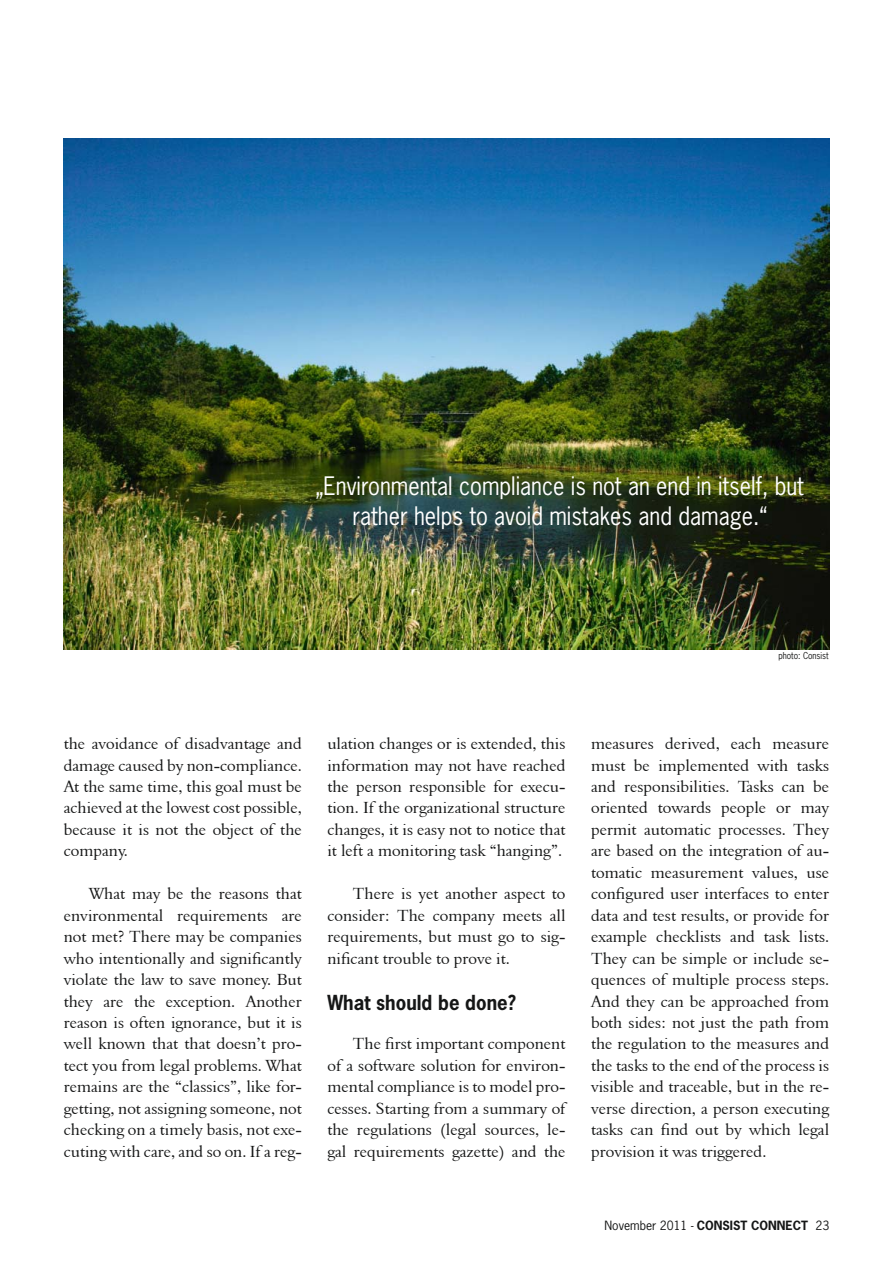
<style>
.page{position:relative;width:893px;height:1263px;background:#fff}
.page>*{position:absolute;margin:0;border:0;box-sizing:border-box;transform-origin:0 0}
.t1{font:24px/30.5px "News Gothic Std";color:#fff;text-align:center;scale:.92 1}
.t2{font:700 19.5px "News Gothic Std";color:#151616;scale:.95 1}
.t3{font:16.5px/21.5px "Aldine 401 BT Roman A";color:#151616;text-align:justify}
.t4{font:12px "News Gothic Std";color:#151616}
.t5{font:9px "News Gothic Std";color:#151616;scale:.92 1}
.s1{font-weight:700}
</style>
<div class="page">
<img style="left:64px;top:139px;width:765px;height:510px">
<h1 class="t1" style="left:316px;top:473px;width:532px">„Environmental compliance is not an end in itself, but rather helps to avoid mistakes and damage.“</h1>
<p class="t5" style="left:778px;top:652px;width:56px">photo: Consist</p>
<p class="t3" style="left:64px;top:733px;width:240px">the avoidance of disadvantage and damage caused by non-compliance.<br>At the same time, this goal must be achieved at the lowest cost possible, because it is not the object of the company.</p>
<p class="t3" style="left:64px;top:883px;width:240px;text-indent:26px">What may be the reasons that environmental requirements are not met? There may be companies who intentionally and significantly violate the law to save money. But they are the exception. Another reason is often ignorance, but it is well known that that doesn’t pro&shy;tect you from legal problems. What remains are the “classics”, like for&shy;getting, not assigning someone, not checking on a timely basis, not exe&shy;cuting with care, and so on. If a reg-</p>
<p class="t3" style="left:327px;top:733px;width:240px">ulation changes or is extended, this information may not have reached the person responsible for execu&shy;tion. If the organizational structure changes, it is easy not to notice that it left a monitoring task “hanging”.</p>
<p class="t3" style="left:327px;top:883px;width:240px;text-indent:26px">There is yet another aspect to consider: The company meets all requirements, but must go to sig&shy;nificant trouble to prove it.</p>
<p class="t2" style="left:327px;top:994px;width:200px">What should be done?</p>
<p class="t3" style="left:327px;top:1033px;width:240px;text-indent:26px">The first important component of a software solution for environ&shy;mental compliance is to model pro&shy;cesses. Starting from a summary of the regulations (legal sources, le&shy;gal requirements gazette) and the</p>
<p class="t3" style="left:591px;top:733px;width:240px">measures derived, each measure must be implemented with tasks and responsibilities. Tasks can be oriented towards people or may permit automatic processes. They are based on the integration of au&shy;tomatic measurement values, use configured user interfaces to enter data and test results, or provide for example checklists and task lists.<br>They can be simple or include se&shy;quences of multiple process steps.<br>And they can be approached from both sides: not just the path from the regulation to the measures and the tasks to the end of the process is visible and traceable, but in the re&shy;verse direction, a person executing tasks can find out by which legal provision it was triggered.</p>
<p class="t4" style="left:604px;top:1220px;width:226px">November 2011 - <span class="s1">CONSIST CONNECT</span> 23</p>
</div>
